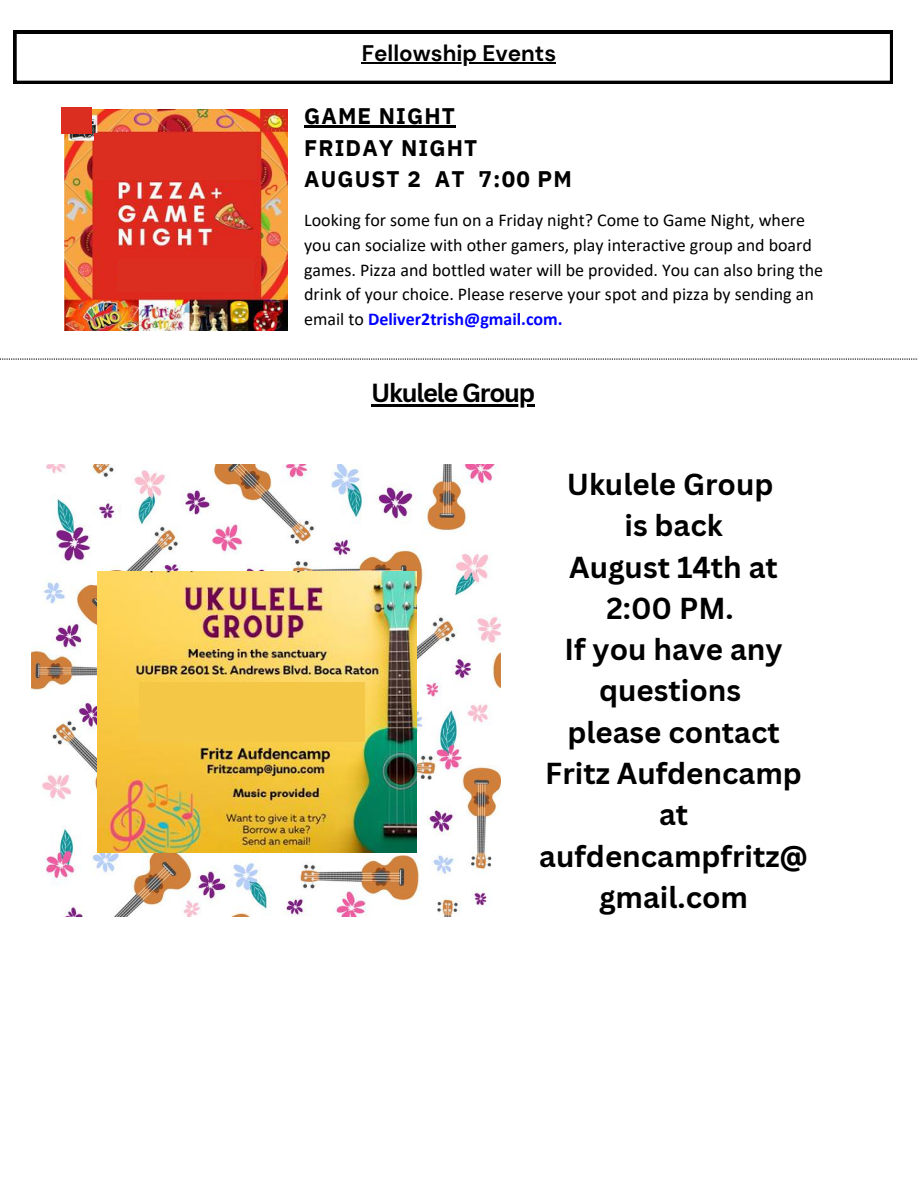
<style>
.page{position:relative;width:918px;height:1188px;background:#fff}
.page>*{position:absolute;margin:0;border:0;box-sizing:border-box;transform-origin:0 0}
.t1{font:700 29.55px/41.2px "Canva Sans";color:#000;text-align:center}
.t2{font:700 25.5px "Canva Sans";letter-spacing:-.045em;color:#000}
.t3{font:700 22.5px/31.5px "IBM Plex Sans";letter-spacing:.05em;color:#000}
.t4{font:700 22.5px "DM Sans";color:#000}
.t5{font:18px/24.8px "Calibri";color:#000}
.s1{font-weight:700;color:#00f}
</style>
<div class="page">
<img style="left:65px;top:109px;width:222px;height:222px">
<div style="left:117px;top:259px;width:137px;height:33px;background:#db2d20"></div>
<div style="left:95px;top:133px;width:162px;height:47px;background:#db2d20"></div>
<div style="left:62px;top:107px;width:30px;height:26px;background:#db2d20"></div>
<svg style="left:13px;top:31px;width:880px;height:53px"></svg>
<svg style="left:0;top:359px;width:918px;height:1px"></svg>
<hr style="left:362px;top:62px;width:194px;height:2px;background:#000">
<hr style="left:304px;top:125px;width:152px;height:2px;background:#000">
<img style="left:31px;top:465px;width:470px;height:451px">
<img style="left:98px;top:572px;width:318px;height:280px">
<div style="left:140px;top:682px;width:225px;height:60px;background:#f4c746"></div>
<hr style="left:371px;top:404px;width:163px;height:2px;background:#000">
<p class="t4" style="left:362px;top:39px;width:196px">Fellowship Events</p>
<p class="t3" style="left:304px;top:100px;width:269px">GAME NIGHT<br>FRIDAY NIGHT<br>AUGUST 2 AT 7:00 PM</p>
<p class="t5" style="left:304px;top:209px;width:520px">Looking for some fun on a Friday night? Come to Game Night, where you can socialize with other gamers, play interactive group and board games. Pizza and bottled water will be provided. You can also bring the drink of your choice. Please reserve your spot and pizza by sending an email to <span class="s1">Deliver2trish@gmail.com.</span></p>
<h2 class="t2" style="left:371px;top:374px;width:166px">Ukulele Group</h2>
<h1 class="t1" style="left:539px;top:463px;width:270px">Ukulele Group<br>is back<br>August 14th at<br>2:00 PM.<br>If you have any questions<br>please contact<br>Fritz Aufdencamp at aufdencampfritz@ gmail.com</h1>
</div>
